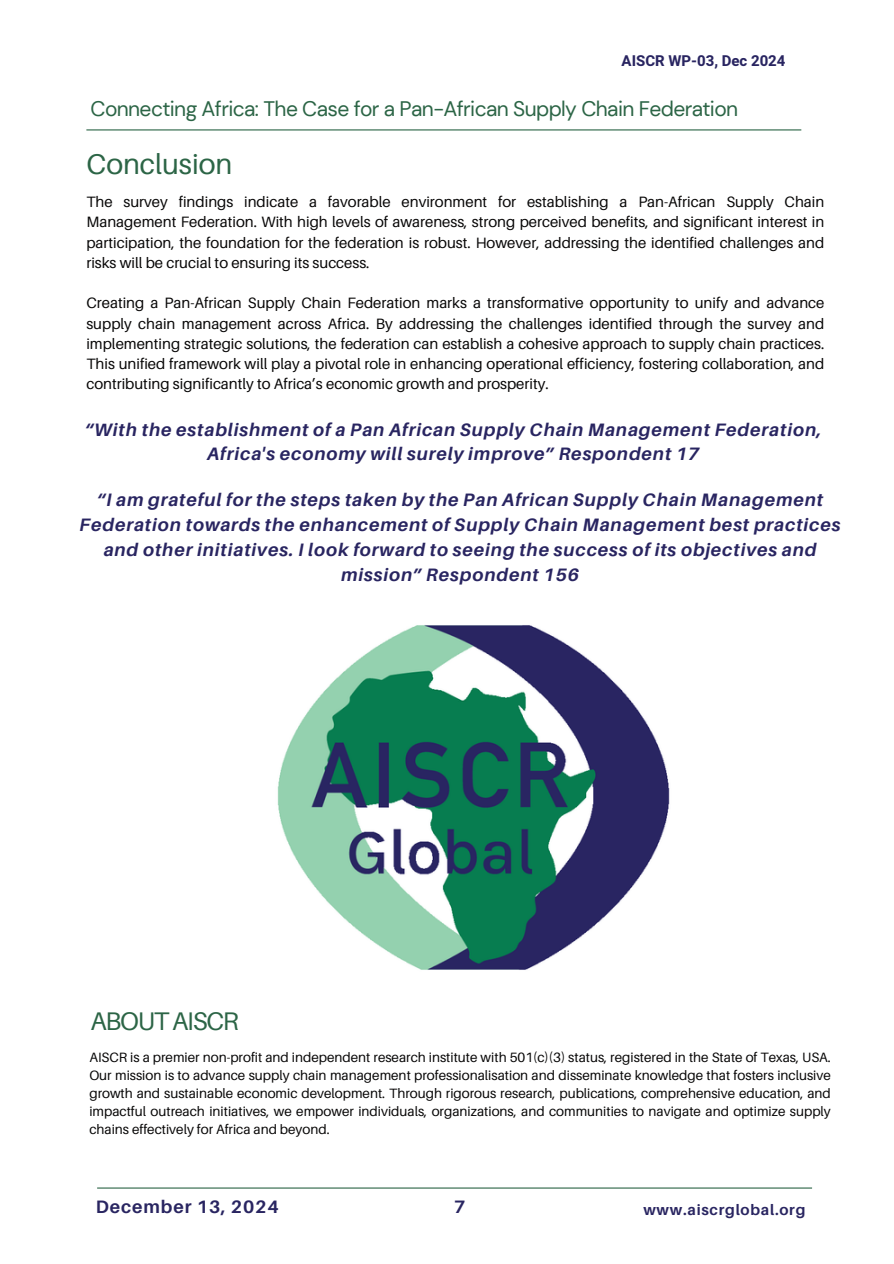
<style>
.page{position:relative;width:894px;height:1264px;background:#fff}
.page>*{position:absolute;margin:0;border:0;box-sizing:border-box;transform-origin:0 0}
.t1{font:28.5px "Aileron";color:#2c6546}
.t2{font:25.5px "Aileron";letter-spacing:-.05em;color:#2c6546}
.t3{font:21px "DM Sans";letter-spacing:-.03em;color:#2c6546}
.t4{font:italic 700 18px/24.8px "Aileron";letter-spacing:.05em;color:#292561;text-align:center}
.t5{font:700 18px "Aileron";letter-spacing:.05em;color:#292561}
.t6{font:15px/20.2px "Aileron";color:#070606;text-align:justify}
.t7{font:700 15px "Aileron";letter-spacing:.05em;color:#292561}
.t8{font:700 15px "Heebo";color:#292561}
.t9{font:13.5px/18px "Aileron";color:#070606;text-align:justify}
</style>
<div class="page">
<hr style="left:97px;top:1187px;width:714px;height:1px;background:#2c6546">
<hr style="left:86px;top:129px;width:715px;height:1px;background:#2c6546">
<img style="left:277px;top:625px;width:393px;height:345px">
<p class="t8" style="left:621px;top:50px;width:165px">AISCR WP-03, Dec 2024</p>
<p class="t3" style="left:90px;top:96px;width:649px">Connecting Africa: The Case for a Pan-African Supply Chain Federation</p>
<h4 class="t1" style="left:86px;top:147px;width:147px">Conclusion</h4>
<h5 class="t6" style="left:86px;top:191px;width:739px">The survey findings indicate a favorable environment for establishing a Pan-African Supply Chain Management Federation. With high levels of awareness, strong perceived benefits, and significant interest in participation, the foundation for the federation is robust. However, addressing the identified challenges and risks will be crucial to ensuring its success.</h5>
<h3 class="t6" style="left:86px;top:293px;width:739px">Creating a Pan-African Supply Chain Federation marks a transformative opportunity to unify and advance supply chain management across Africa. By addressing the challenges identified through the survey and implementing strategic solutions, the federation can establish a cohesive approach to supply chain practices.<br>This unified framework will play a pivotal role in enhancing operational efficiency, fostering collaboration, and contributing significantly to Africa’s economic growth and prosperity.</h3>
<p class="t4" style="left:85px;top:416px;width:738px">“With the establishment of a Pan African Supply Chain Management Federation,<br>Africa's economy will surely improve” Respondent 17</p>
<p class="t4" style="left:80px;top:487px;width:762px">“I am grateful for the steps taken by the Pan African Supply Chain Management Federation towards the enhancement of Supply Chain Management best practices and other initiatives. I look forward to seeing the success of its objectives and mission” Respondent 156</p>
<h1 class="t2" style="left:90px;top:1004px;width:150px">ABOUT AISCR</h1>
<p class="t9" style="left:89px;top:1048px;width:742px">AISCR is a premier non-profit and independent research institute with 501(c)(3) status, registered in the State of Texas, USA.<br>Our mission is to advance supply chain management professionalisation and disseminate knowledge that fosters inclusive growth and sustainable economic development. Through rigorous research, publications, comprehensive education, and impactful outreach initiatives, we empower individuals, organizations, and communities to navigate and optimize supply chains effectively for Africa and beyond.</p>
<h4 class="t5" style="left:96px;top:1195px;width:184px">December 13, 2024</h4>
<h2 class="t5" style="left:454px;top:1195px;width:13px">7</h2>
<p class="t7" style="left:643px;top:1200px;width:163px">www.aiscrglobal.org</p>
</div>
